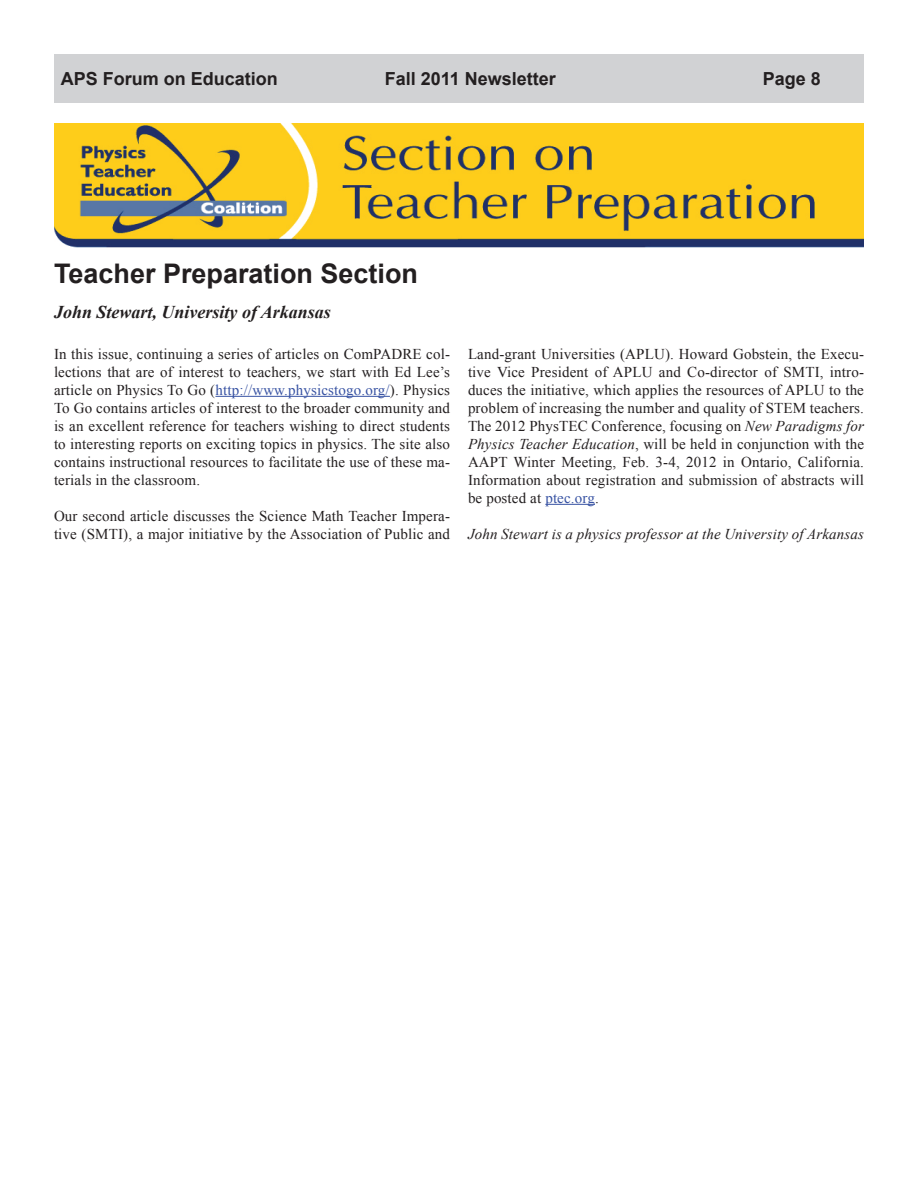
<style>
.page{position:relative;width:918px;height:1188px;background:#fff}
.page>*{position:absolute;margin:0;border:0;box-sizing:border-box;transform-origin:0 0}
.t1{font:700 27px "Arial";color:#231f20}
.t2{font:700 18px "Arial";color:#231f20}
.t3{font:italic 700 18px "Times New Roman";color:#231f20}
.t4{font:15px/18px "Times New Roman";letter-spacing:.01em;color:#231f20;text-align:justify}
.t5{font:italic 15px "Times New Roman";letter-spacing:.01em;color:#231f20}
.s1{color:#3853a3}
.s2{font-style:italic}
</style>
<div class="page">
<div style="left:54px;top:54px;width:810px;height:49px;background:#d1d2d4"></div>
<hr style="left:215px;top:396px;width:175px;height:1px;background:#3853a3">
<hr style="left:545px;top:504px;width:50px;height:1px;background:#3853a3">
<img style="left:54px;top:124px;width:810px;height:124px">
<p class="t2" style="left:61px;top:67px;width:219px">APS Forum on Education</p>
<p class="t2" style="left:385px;top:67px;width:173px">Fall 2011 Newsletter</p>
<p class="t2" style="left:763px;top:67px;width:60px">Page 8</p>
<h1 class="t1" style="left:54px;top:255px;width:366px">Teacher Preparation Section</h1>
<p class="t3" style="left:54px;top:300px;width:278px">John Stewart, University of Arkansas</p>
<p class="t4" style="left:54px;top:344px;width:398px">In this issue, continuing a series of articles on ComPADRE col&shy;lections that are of interest to teachers, we start with Ed Lee’s article on Physics To Go (<span class="s1">http://www.physicstogo.org/</span>). Physics To Go contains articles of interest to the broader community and is an excellent reference for teachers wishing to direct students to interesting reports on exciting topics in physics. The site also contains instructional resources to facilitate the use of these ma&shy;terials in the classroom.</p>
<p class="t4" style="left:54px;top:506px;width:398px">Our second article discusses the Science Math Teacher Impera&shy;tive (SMTI), a major initiative by the Association of Public and</p>
<p class="t4" style="left:468px;top:344px;width:398px">Land-grant Universities (APLU). Howard Gobstein, the Execu&shy;tive Vice President of APLU and Co-director of SMTI, intro&shy;duces the initiative, which applies the resources of APLU to the problem of increasing the number and quality of STEM teachers.<br>The 2012 PhysTEC Conference, focusing on <span class="s2">New Paradigms for Physics Teacher Education</span>, will be held in conjunction with the AAPT Winter Meeting, Feb. 3-4, 2012 in Ontario, California.<br>Information about registration and submission of abstracts will be posted at <span class="s1">ptec.org</span>.</p>
<p class="t5" style="left:468px;top:523px;width:398px">John Stewart is a physics professor at the University of Arkansas</p>
</div>
